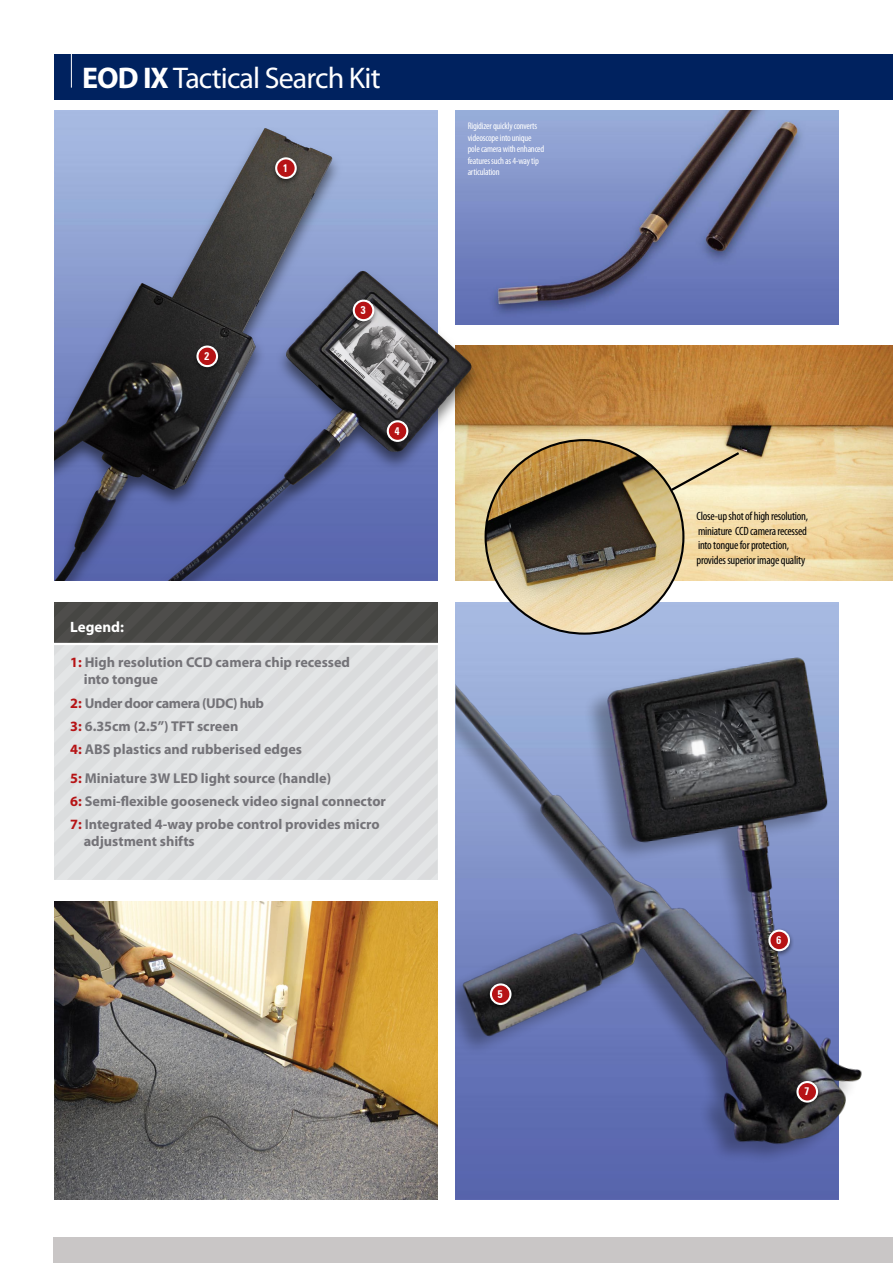
<style>
.page{position:relative;width:893px;height:1263px;background:#fff}
.page>*{position:absolute;margin:0;border:0;box-sizing:border-box;transform-origin:0 0}
.t1{font:30px "Myriad Pro";letter-spacing:-.03em;color:#fff}
.t2{font:700 15px "Myriad Pro";color:#fff}
.t3{font:700 14.25px/23.1px "Myriad Pro";color:#747378}
.t4{font:condensed 12px/14.4px "Myriad Pro";letter-spacing:-.02em;color:#000}
.t5{font:700 condensed 10.95px "Zurich BT";color:#fff}
.t6{font:condensed 9.6px/11.6px "Myriad Pro";letter-spacing:-.02em;color:#fff}
.s1{font-weight:700}
.s2{color:#b61315}
</style>
<div class="page">
<svg style="left:54px;top:602px;width:383px;height:278px;background:#c8caca"></svg>
<img style="left:493px;top:346px;width:400px;height:235px">
<img style="left:54px;top:111px;width:439px;height:470px">
<div style="left:53px;top:1237px;width:840px;height:26px;background:#c9c6c6"></div>
<div style="left:54px;top:54px;width:839px;height:46px;background:#00225f"></div>
<hr style="left:71px;top:48px;width:1px;height:40px;background:#fff">
<img style="left:455px;top:602px;width:407px;height:598px">
<hr style="left:53px;top:643px;width:391px;height:2px;background:#fff">
<div style="left:348px;top:297px;width:30px;height:30px;background:#000;opacity:.5"></div>
<div style="left:354px;top:301px;width:19px;height:19px;background:#b61315;border-radius:50%"></div>
<div style="left:353px;top:300px;width:21px;height:21px;border:2px solid #fff;border-radius:50%"></div>
<div style="left:382px;top:418px;width:30px;height:30px;background:#000;opacity:.5"></div>
<div style="left:388px;top:421px;width:19px;height:20px;background:#b61315;border-radius:50%"></div>
<div style="left:387px;top:420px;width:21px;height:22px;border:2px solid #fff;border-radius:50%"></div>
<div style="left:270px;top:155px;width:31px;height:30px;background:#000;opacity:.5"></div>
<svg style="left:276px;top:158px;width:20px;height:20px"></svg>
<div style="left:275px;top:157px;width:22px;height:22px;border:2px solid #fff;border-radius:50%"></div>
<div style="left:485px;top:981px;width:30px;height:30px;background:#000;opacity:.5"></div>
<div style="left:491px;top:984px;width:19px;height:20px;background:#b61315;border-radius:50%"></div>
<div style="left:490px;top:983px;width:21px;height:22px;border:2px solid #fff;border-radius:50%"></div>
<div style="left:792px;top:1078px;width:30px;height:31px;background:#000;opacity:.5"></div>
<div style="left:797px;top:1082px;width:20px;height:19px;background:#b61315;border-radius:50%"></div>
<div style="left:796px;top:1081px;width:22px;height:21px;border:2px solid #fff;border-radius:50%"></div>
<div style="left:192px;top:343px;width:30px;height:30px;background:#000;opacity:.5"></div>
<svg style="left:197px;top:347px;width:20px;height:19px"></svg>
<div style="left:196px;top:345px;width:22px;height:22px;border:2px solid #fff;border-radius:50%"></div>
<div style="left:764px;top:927px;width:30px;height:30px;background:#000;opacity:.5"></div>
<svg style="left:769px;top:931px;width:20px;height:19px"></svg>
<div style="left:768px;top:929px;width:22px;height:22px;border:2px solid #fff;border-radius:50%"></div>
<img style="left:455px;top:111px;width:384px;height:213px">
<img style="left:54px;top:901px;width:383px;height:298px">
<img style="left:486px;top:440px;width:197px;height:194px">
<svg style="left:669px;top:450px;width:73px;height:43px;background:#e6d5a9"></svg>
<h1 class="t1" style="left:82px;top:59px;width:300px"><span class="s1">EOD IX</span> Tactical Search Kit</h1>
<p class="t5" style="left:283px;top:161px;width:7px">1</p>
<p class="t5" style="left:204px;top:349px;width:7px">2</p>
<p class="t5" style="left:360px;top:303px;width:7px">3</p>
<p class="t5" style="left:395px;top:424px;width:7px">4</p>
<p class="t6" style="left:468px;top:120px;width:78px">Rigidizer quickly converts videoscope into unique pole camera with enhanced features such as 4-way tip articulation</p>
<p class="t2" style="left:70px;top:617px;width:55px">Legend:</p>
<p class="t3" style="left:84px;top:653px;width:268px;line-height:17.1px;text-indent:-13px"><span class="s2">1:</span> High resolution CCD camera chip recessed into tongue</p>
<p class="t3" style="left:70px;top:691px;width:233px"><span class="s2">2:</span> Under door camera (UDC) hub<br><span class="s2">3:</span> 6.35cm (2.5”) TFT screen<br><span class="s2">4:</span> ABS plastics and rubberised edges</p>
<p class="t3" style="left:70px;top:766px;width:317px"><span class="s2">5:</span> Miniature 3W LED light source (handle)<br><span class="s2">6:</span> Semi-flexible gooseneck video signal connector<br><span class="s2">7:</span> Integrated 4-way probe control provides micro</p>
<p class="t3" style="left:84px;top:829px;width:112px">adjustment shifts</p>
<p class="t5" style="left:498px;top:987px;width:7px">5</p>
<p class="t4" style="left:697px;top:509px;width:113px">Close-up shot of high resolution, miniature CCD camera recessed into tongue for protection, provides superior image quality</p>
<p class="t5" style="left:776px;top:933px;width:7px">6</p>
<p class="t5" style="left:804px;top:1085px;width:7px">7</p>
</div>
